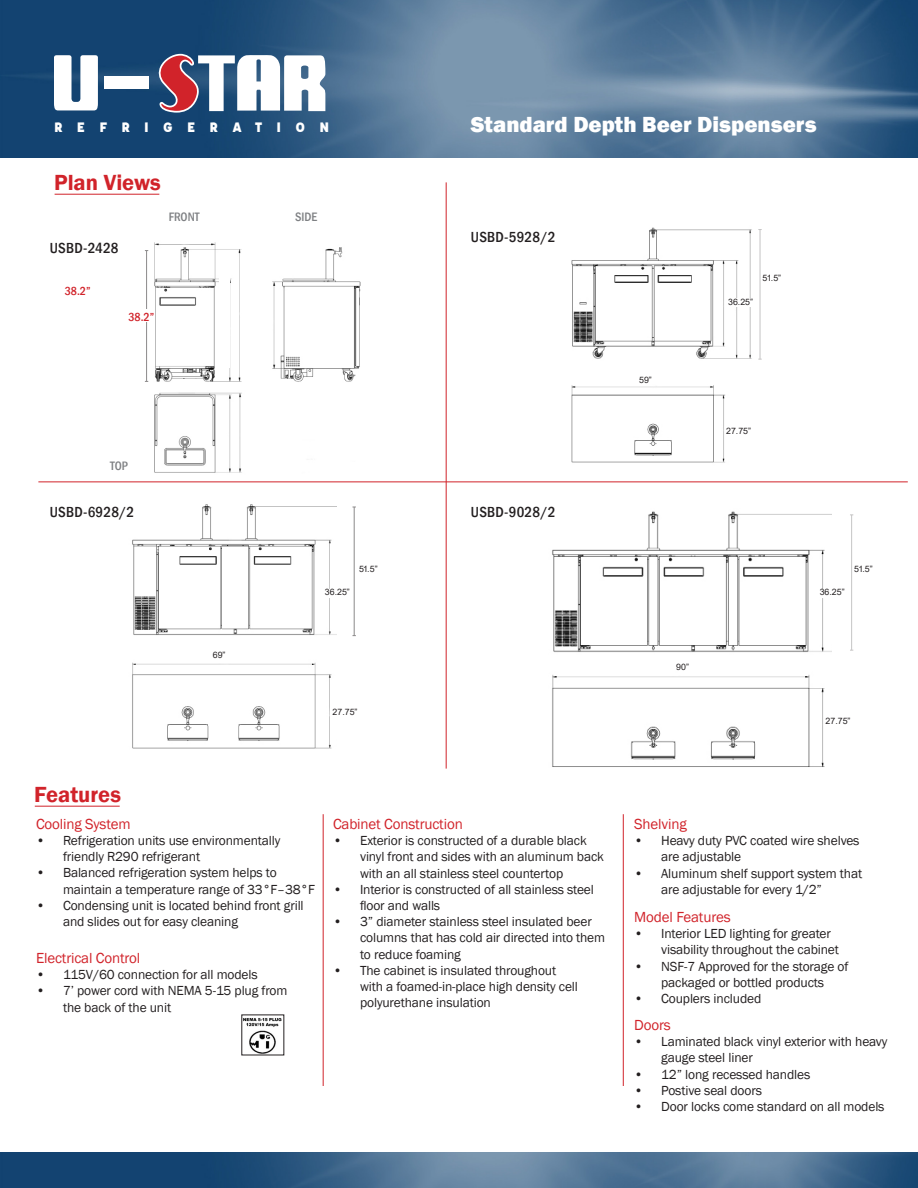
<style>
.page{position:relative;width:918px;height:1188px;background:#fff}
.page>*{position:absolute;margin:0;border:0;box-sizing:border-box;transform-origin:0 0}
.t1{font:800 22.5px "Franklin Gothic";color:#fff}
.t2{font:600 22.5px "Franklin Gothic";color:#d1232a}
.t3{font:15px "Franklin Gothic";letter-spacing:-.01em;color:#d1232a}
.t4{font:500 condensed 15px "Franklin Gothic";letter-spacing:.015em;color:#231f20}
.t5{font:900 15px "Affogato";letter-spacing:.95em;color:#fff}
.t6{font:13.5px/16.2px "Franklin Gothic";letter-spacing:-.01em;color:#231f20}
.t7{font:500 condensed 12.6px "Franklin Gothic";color:#7e8083}
.t8{font:500 condensed 12px "Franklin Gothic";color:#d1232a}
.t9{font:8.85px "Arial";color:#231f20}
</style>
<div class="page">
<img style="left:0;top:0;width:918px;height:158px">
<img style="left:0;top:1152px;width:918px;height:36px">
<svg style="left:54px;top:55px;width:44px;height:55px"></svg>
<div style="left:105px;top:77px;width:44px;height:12px;background:#fff"></div>
<svg style="left:157px;top:0;width:168px;height:113px"></svg>
<img style="left:243px;top:1018px;width:39px;height:35px">
<img style="left:144px;top:242px;width:217px;height:231px">
<img style="left:571px;top:227px;width:191px;height:236px">
<img style="left:132px;top:504px;width:205px;height:245px">
<img style="left:552px;top:511px;width:280px;height:256px">
<div style="left:820px;top:589px;width:26px;height:8px;background:#fff"></div>
<div style="left:728px;top:298px;width:26px;height:9px;background:#fff"></div>
<div style="left:325px;top:589px;width:26px;height:8px;background:#fff"></div>
<hr style="left:446px;top:182px;width:1px;height:587px;background:#d1232a">
<hr style="left:623px;top:814px;width:1px;height:272px;background:#d1232a">
<hr style="left:323px;top:814px;width:1px;height:272px;background:#d1232a">
<hr style="left:38px;top:482px;width:870px;height:1px;background:#d1232a">
<hr style="left:55px;top:194px;width:104px;height:1px;background:#d1232a">
<hr style="left:35px;top:806px;width:85px;height:1px;background:#d1232a">
<hr style="left:851px;top:515px;width:1px;height:135px;background:#231f20">
<hr style="left:760px;top:230px;width:1px;height:129px;background:#231f20">
<hr style="left:354px;top:507px;width:1px;height:129px;background:#231f20">
<hr style="left:146px;top:251px;width:1px;height:130px;background:#231f20">
<div style="left:219px;top:252px;width:11px;height:116px;background:#fff"></div>
<div style="left:128px;top:309px;width:26px;height:13px;background:#fff"></div>
<p class="t5" style="left:54px;top:117px;width:277px">REFRIGERATION</p>
<p class="t2" style="left:54px;top:168px;width:108px">Plan Views</p>
<p class="t4" style="left:50px;top:238px;width:70px">USBD-2428</p>
<p class="t7" style="left:169px;top:208px;width:32px">FRONT</p>
<p class="t7" style="left:295px;top:208px;width:24px">SIDE</p>
<p class="t8" style="left:65px;top:283px;width:27px">38.2”</p>
<p class="t8" style="left:128px;top:309px;width:27px">38.2”</p>
<p class="t7" style="left:110px;top:457px;width:20px">TOP</p>
<p class="t1" style="left:471px;top:110px;width:347px">Standard Depth Beer Dispensers</p>
<p class="t4" style="left:471px;top:227px;width:86px">USBD-5928/2</p>
<p class="t9" style="left:639px;top:373px;width:14px">59”</p>
<p class="t9" style="left:728px;top:295px;width:27px">36.25”</p>
<p class="t9" style="left:763px;top:272px;width:20px">51.5”</p>
<p class="t9" style="left:726px;top:425px;width:27px">27.75”</p>
<p class="t4" style="left:50px;top:502px;width:86px">USBD-6928/2</p>
<p class="t4" style="left:471px;top:502px;width:86px">USBD-9028/2</p>
<p class="t9" style="left:213px;top:649px;width:14px">69”</p>
<p class="t9" style="left:325px;top:586px;width:27px">36.25”</p>
<p class="t9" style="left:359px;top:562px;width:20px">51.5”</p>
<p class="t9" style="left:333px;top:706px;width:27px">27.75”</p>
<p class="t2" style="left:34px;top:780px;width:88px">Features</p>
<p class="t3" style="left:36px;top:815px;width:96px">Cooling System</p>
<p class="t6" style="left:63px;top:833px;width:219px;text-indent:-27px">• Refrigeration units use environmentally friendly R290 refrigerant</p>
<p class="t6" style="left:63px;top:865px;width:254px;text-indent:-27px">• Balanced refrigeration system helps to maintain a temperature range of 33°F–38°F</p>
<p class="t6" style="left:63px;top:898px;width:242px;text-indent:-27px">• Condensing unit is located behind front grill and slides out for easy cleaning</p>
<p class="t3" style="left:36px;top:949px;width:106px">Electrical Control</p>
<p class="t6" style="left:36px;top:967px;width:223px">• 115V/60 connection for all models</p>
<p class="t6" style="left:63px;top:983px;width:226px;text-indent:-27px">• 7’ power cord with NEMA 5-15 plug from the back of the unit</p>
<p class="t3" style="left:333px;top:815px;width:131px">Cabinet Construction</p>
<p class="t6" style="left:360px;top:833px;width:245px;text-indent:-27px">• Exterior is constructed of a durable black vinyl front and sides with an aluminum back with an all stainless steel countertop</p>
<p class="t6" style="left:360px;top:881px;width:235px;text-indent:-27px">• Interior is constructed of all stainless steel floor and walls</p>
<p class="t6" style="left:360px;top:914px;width:247px;text-indent:-27px">• 3” diameter stainless steel insulated beer columns that has cold air directed into them to reduce foaming</p>
<p class="t6" style="left:360px;top:962px;width:219px;text-indent:-27px">• The cabinet is insulated throughout with a foamed-in-place high density cell polyurethane insulation</p>
<p class="t9" style="left:676px;top:661px;width:14px">90”</p>
<p class="t9" style="left:820px;top:586px;width:27px">36.25”</p>
<p class="t9" style="left:854px;top:562px;width:20px">51.5”</p>
<p class="t9" style="left:826px;top:715px;width:27px">27.75”</p>
<p class="t3" style="left:634px;top:815px;width:54px">Shelving</p>
<p class="t6" style="left:661px;top:833px;width:200px;text-indent:-27px">• Heavy duty PVC coated wire shelves are adjustable</p>
<p class="t6" style="left:661px;top:865px;width:203px;text-indent:-27px">• Aluminum shelf support system that are adjustable for every 1/2”</p>
<p class="t3" style="left:634px;top:908px;width:98px">Model Features</p>
<p class="t6" style="left:661px;top:926px;width:179px;text-indent:-27px">• Interior LED lighting for greater visability throughout the cabinet</p>
<p class="t6" style="left:634px;top:958px;width:216px;text-align:center">• NSF-7 Approved for the storage of packaged or bottled products</p>
<p class="t6" style="left:634px;top:991px;width:129px">• Couplers included</p>
<p class="t3" style="left:634px;top:1016px;width:38px">Doors</p>
<p class="t6" style="left:661px;top:1034px;width:228px;text-indent:-27px">• Laminated black vinyl exterior with heavy gauge steel liner</p>
<p class="t6" style="left:634px;top:1066px;width:178px">• 12” long recessed handles</p>
<p class="t6" style="left:634px;top:1082px;width:129px">• Postive seal doors</p>
<p class="t6" style="left:634px;top:1099px;width:252px">• Door locks come standard on all models</p>
</div>
